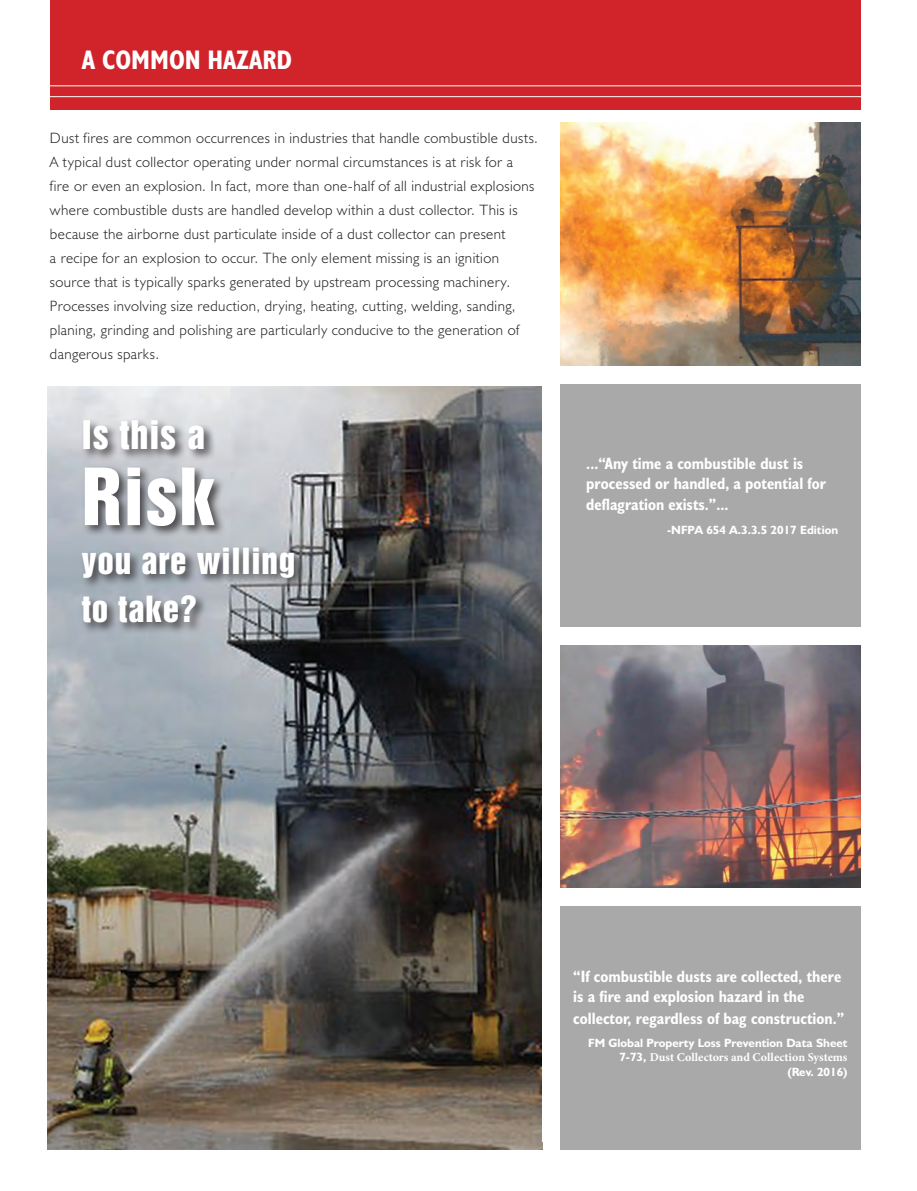
<style>
.page{position:relative;width:917px;height:1191px;background:#fff}
.page>*{position:absolute;margin:0;border:0;box-sizing:border-box;transform-origin:0 0}
.t1{font:72px "Helvetica Inserat";color:#fff}
.t2{font:36px "Helvetica Inserat";letter-spacing:.025em;color:#fff}
.t3{font:33px/48.6px "Helvetica Inserat";letter-spacing:.025em;color:#fff}
.t4{font:700 condensed 27px "Humanist 521 BT";color:#fff}
.t5{font:700 condensed 16.5px/19.8px "Humanist 521 BT";color:#fff}
.t6{font:300 15px/24px "Humanist 521 BT";letter-spacing:.03em;color:#231f20}
.t7{font:700 12px "Humanist 521 BT";color:#fff}
.t8{font:700 12px "Minion Pro";color:#fff}
.s1{font-family:"Humanist 521 BT"}
</style>
<div class="page">
<img style="left:48px;top:386px;width:494px;height:763px">
<div style="left:560px;top:906px;width:300px;height:243px;background:#a9a9aa"></div>
<img style="left:560px;top:645px;width:300px;height:243px">
<div style="left:560px;top:384px;width:300px;height:243px;background:#a9a9aa"></div>
<img style="left:560px;top:122px;width:300px;height:244px">
<div style="left:50px;top:0;width:810px;height:109px;background:#d1232a"></div>
<div style="left:80px;top:418px;width:226px;height:217px;background:#231f20;opacity:.75"></div>
<hr style="left:5px;top:85px;width:887px;height:1px;background:#fff">
<hr style="left:36px;top:96px;width:856px;height:1px;background:#fff">
<h3 class="t4" style="left:82px;top:43px;width:212px">A COMMON HAZARD</h3>
<p class="t6" style="left:50px;top:125px;width:489px">Dust fires are common occurrences in industries that handle combustible dusts.<br>A typical dust collector operating under normal circumstances is at risk for a<br>fire or even an explosion. In fact, more than one-half of all industrial explosions where combustible dusts are handled develop within a dust collector. This is because the airborne dust particulate inside of a dust collector can present<br>a recipe for an explosion to occur. The only element missing is an ignition source that is typically sparks generated by upstream processing machinery.<br>Processes involving size reduction, drying, heating, cutting, welding, sanding, planing, grinding and polishing are particularly conducive to the generation of dangerous sparks.</p>
<h2 class="t2" style="left:82px;top:414px;width:125px">Is this a</h2>
<h1 class="t1" style="left:82px;top:454px;width:135px">Risk</h1>
<h3 class="t3" style="left:82px;top:537px;width:215px">you are willing to take?</h3>
<p class="t5" style="left:586px;top:453px;width:241px">...“Any time a combustible dust is processed or handled, a potential for</p>
<p class="t5" style="left:586px;top:494px;width:144px">deflagration exists.”...</p>
<p class="t7" style="left:667px;top:522px;width:172px">-NFPA 654 A.3.3.5 2017 Edition</p>
<p class="t5" style="left:573px;top:966px;width:269px">“If combustible dusts are collected, there is a fire and explosion hazard in the</p>
<p class="t5" style="left:573px;top:1007px;width:272px">collector, regardless of bag construction.”</p>
<p class="t7" style="left:588px;top:1035px;width:261px">FM Global Property Loss Prevention Data Sheet</p>
<p class="t8" style="left:619px;top:1049px;width:229px"><span class="s1">7-73,</span> Dust Collectors and Collection Systems</p>
<p class="t7" style="left:787px;top:1064px;width:62px">(Rev. 2016)</p>
</div>
